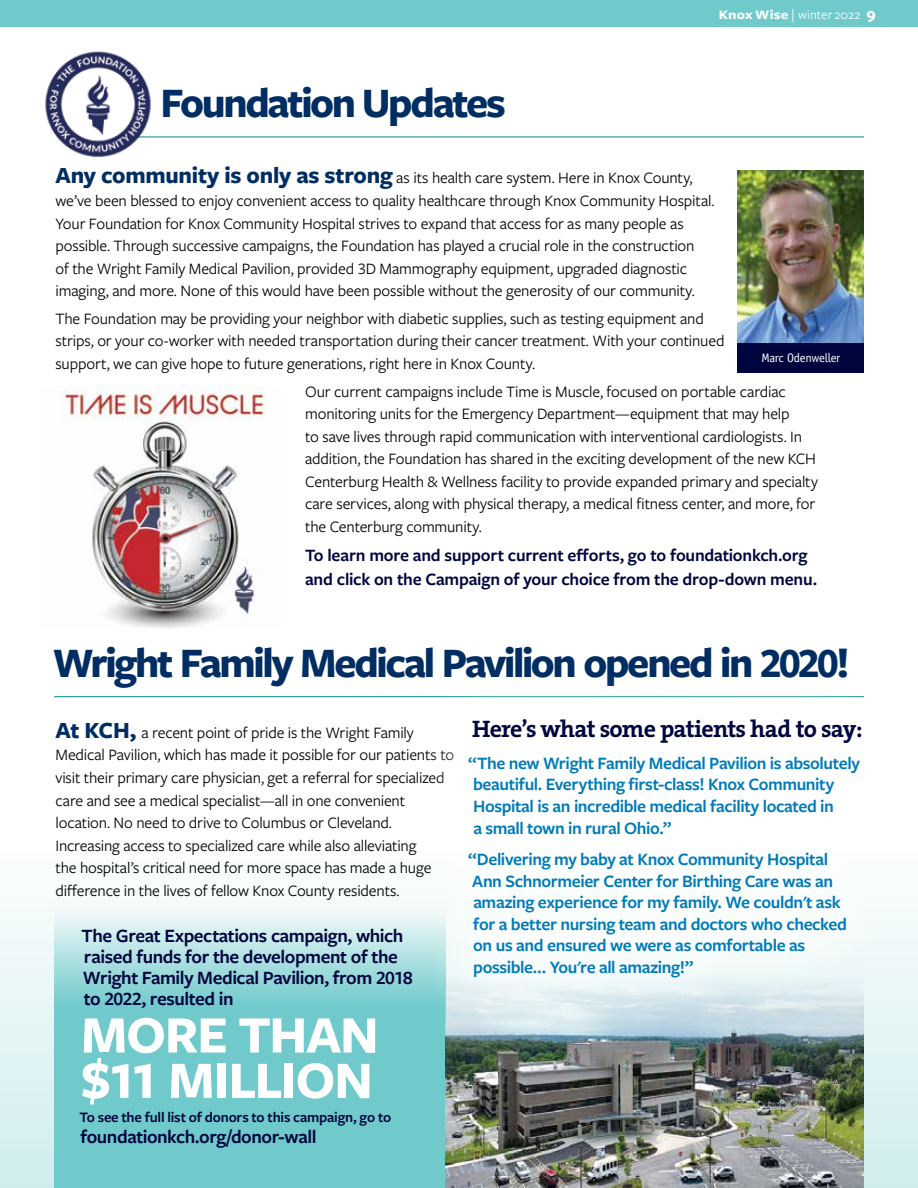
<style>
.page{position:relative;width:918px;height:1188px;background:#fff}
.page>*{position:absolute;margin:0;border:0;box-sizing:border-box;transform-origin:0 0}
.t1{font:700 54.45px/45.3px "Freight Sans Pro";letter-spacing:-.025em;color:#fff}
.t2{font:700 43.5px "Freight Sans Pro";letter-spacing:-.055em;color:#002d62}
.t3{font:700 24px "The Serif";letter-spacing:-.035em;color:#00053e}
.t4{font:600 19.5px/21px "Freight Sans Pro";letter-spacing:-.025em;color:#00053e}
.t5{font:600 18px/21.6px "Freight Sans Pro";letter-spacing:-.02em;color:#007bb6}
.t6{font:600 18px/24px "Freight Sans Pro";letter-spacing:-.015em;color:#00053e}
.t7{font:16.5px/22.5px "Freight Sans Pro";letter-spacing:-.01em;color:#000}
.t8{font:600 15px "Freight Sans Pro";letter-spacing:-.015em;color:#00053e}
.t9{font:13.5px "Freight Sans";letter-spacing:.005em;color:#fff}
.t10{font:12.45px "Officina Sans Std";letter-spacing:-.02em;color:#fff}
.s1{font-weight:700}
.s2{font-family:"The Serif";font-weight:300}
.s3{font-weight:700;font-size:16.5px}
.s4{font-weight:700;font-size:24px;color:#002d62}
</style>
<div class="page">
<div style="left:0;top:850px;width:918px;height:338px;background:linear-gradient(to bottom,#fdfefe,#d0edee)"></div>
<div style="left:0;top:0;width:918px;height:27px;background:#70cacb"></div>
<hr style="left:54px;top:696px;width:810px;height:1px;background:#008789">
<img style="left:738px;top:171px;width:126px;height:171px">
<div style="left:738px;top:343px;width:126px;height:30px;background:#00053e"></div>
<img style="left:62px;top:387px;width:204px;height:241px">
<svg style="left:54px;top:891px;width:392px;height:297px;background:#8cd4d5"></svg>
<img style="left:446px;top:1027px;width:418px;height:161px">
<hr style="left:122px;top:137px;width:742px;height:1px;background:#008789">
<img style="left:45px;top:51px;width:120px;height:106px">
<div style="left:420px;top:670px;width:491px;height:357px;background:#fff;opacity:.75"></div>
<h2 class="t2" style="left:160px;top:73px;width:347px">Foundation Updates</h2>
<p class="t9" style="left:719px;top:7px;width:159px"><span class="s1">Knox Wise</span> <span class="s2">|</span> winter 2022 <span class="s3">9</span></p>
<p class="t7" style="left:55px;top:166px;width:661px"><span class="s4">Any community is only as strong</span> as its health care system. Here in Knox County, we’ve been blessed to enjoy convenient access to quality healthcare through Knox Community Hospital.<br>Your Foundation for Knox Community Hospital strives to expand that access for as many people as possible. Through successive campaigns, the Foundation has played a crucial role in the construction<br>of the Wright Family Medical Pavilion, provided 3D Mammography equipment, upgraded diagnostic imaging, and more. None of this would have been possible without the generosity of our community.</p>
<p class="t7" style="left:55px;top:307px;width:671px">The Foundation may be providing your neighbor with diabetic supplies, such as testing equipment and strips, or your co-worker with needed transportation during their cancer treatment. With your continued support, we can give hope to future generations, right here in Knox County.</p>
<p class="t7" style="left:305px;top:380px;width:514px">Our current campaigns include Time is Muscle, focused on portable cardiac monitoring units for the Emergency Department—equipment that may help<br>to save lives through rapid communication with interventional cardiologists. In addition, the Foundation has shared in the exciting development of the new KCH Centerburg Health &amp; Wellness facility to provide expanded primary and specialty care services, along with physical therapy, a medical fitness center, and more, for the Centerburg community.</p>
<p class="t6" style="left:305px;top:543px;width:514px">To learn more and support current efforts, go to foundationkch.org and click on the Campaign of your choice from the drop-down menu.</p>
<p class="t10" style="left:761px;top:350px;width:80px">Marc Odenweller</p>
<h2 class="t2" style="left:53px;top:633px;width:798px">Wright Family Medical Pavilion opened in 2020!</h2>
<p class="t7" style="left:55px;top:721px;width:400px"><span class="s4">At KCH,</span> a recent point of pride is the Wright Family Medical Pavilion, which has made it possible for our patients to visit their primary care physician, get a referral for specialized care and see a medical specialist—all in one convenient location. No need to drive to Columbus or Cleveland.<br>Increasing access to specialized care while also alleviating<br>the hospital’s critical need for more space has made a huge difference in the lives of fellow Knox County residents.</p>
<h3 class="t3" style="left:472px;top:709px;width:392px">Here’s what some patients had to say:</h3>
<p class="t5" style="left:468px;top:751px;width:393px">“The new Wright Family Medical Pavilion is absolutely beautiful. Everything first-class! Knox Community Hospital is an incredible medical facility located in<br>a small town in rural Ohio.”</p>
<p class="t5" style="left:468px;top:848px;width:380px">“Delivering my baby at Knox Community Hospital Ann Schnormeier Center for Birthing Care was an amazing experience for my family. We couldn't ask for a better nursing team and doctors who checked on us and ensured we were as comfortable as possible… You're all amazing!”</p>
<p class="t4" style="left:82px;top:924px;width:333px">The Great Expectations campaign, which raised funds for the development of the Wright Family Medical Pavilion, from 2018 to 2022, resulted in</p>
<h1 class="t1" style="left:81px;top:1010px;width:300px">MORE THAN $11 MILLION</h1>
<p class="t8" style="left:79px;top:1107px;width:313px">To see the full list of donors to this campaign, go to</p>
<p class="t4" style="left:80px;top:1125px;width:237px">foundationkch.org/donor-wall</p>
</div>
